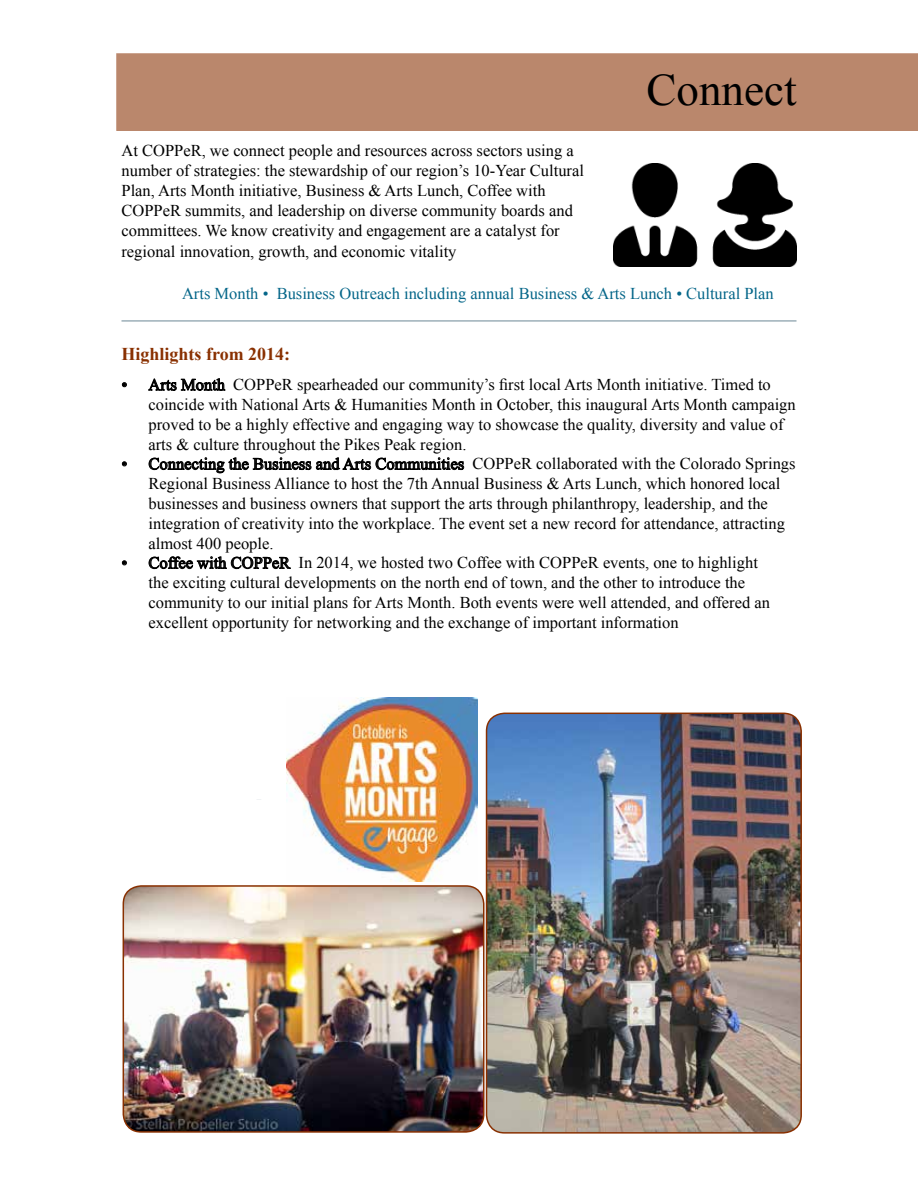
<style>
.page{position:relative;width:918px;height:1188px;background:#fff}
.page>*{position:absolute;margin:0;border:0;box-sizing:border-box;transform-origin:0 0}
.t1{font:45px "Times New Roman";color:#000}
.t2{font:700 18px "Times New Roman";color:#893001}
.t3{font:16.5px/19.8px "Times New Roman";color:#000}
.t4{font:16.5px "Times New Roman";color:#056689}
</style>
<div class="page">
<hr style="left:122px;top:321px;width:674px;height:1px;background:#6c8896">
<div style="left:116px;top:53px;width:802px;height:78px;background:#ba876c"></div>
<img style="left:613px;top:164px;width:183px;height:103px">
<svg style="left:122px;top:382px;width:5px;height:5px"></svg>
<svg style="left:148px;top:378px;width:77px;height:13px"></svg>
<svg style="left:122px;top:461px;width:5px;height:6px"></svg>
<svg style="left:148px;top:457px;width:316px;height:17px"></svg>
<svg style="left:122px;top:560px;width:5px;height:6px"></svg>
<svg style="left:148px;top:556px;width:143px;height:13px"></svg>
<img style="left:123px;top:886px;width:359px;height:246px">
<div style="left:123px;top:885px;width:362px;height:248px;border:2px solid #893001;border-radius:18px"></div>
<img style="left:487px;top:713px;width:314px;height:420px">
<div style="left:486px;top:713px;width:316px;height:421px;border:2px solid #893001;border-radius:18px"></div>
<img style="left:287px;top:698px;width:190px;height:183px">
<h1 class="t1" style="left:647px;top:59px;width:151px">Connect</h1>
<p class="t3" style="left:122px;top:141px;width:464px">At COPPeR, we connect people and resources across sectors using a number of strategies: the stewardship of our region’s 10-Year Cultural Plan, Arts Month initiative, Business &amp; Arts Lunch, Coffee with COPPeR summits, and leadership on diverse community boards and committees. We know creativity and engagement are a catalyst for</p>
<p class="t3" style="left:122px;top:242px;width:337px">regional innovation, growth, and economic vitality</p>
<p class="t4" style="left:182px;top:283px;width:593px">Arts Month • Business Outreach including annual Business &amp; Arts Lunch • Cultural Plan</p>
<p class="t2" style="left:122px;top:341px;width:170px">Highlights from 2014:</p>
<p class="t3" style="left:148px;top:374px;width:649px;text-indent:-27px">• Arts Month COPPeR spearheaded our community’s first local Arts Month initiative. Timed to coincide with National Arts &amp; Humanities Month in October, this inaugural Arts Month campaign proved to be a highly effective and engaging way to showcase the quality, diversity and value of arts &amp; culture throughout the Pikes Peak region.</p>
<p class="t3" style="left:148px;top:454px;width:649px;text-indent:-27px">• Connecting the Business and Arts Communities COPPeR collaborated with the Colorado Springs Regional Business Alliance to host the 7th Annual Business &amp; Arts Lunch, which honored local businesses and business owners that support the arts through philanthropy, leadership, and the integration of creativity into the workplace. The event set a new record for attendance, attracting almost 400 people.</p>
<p class="t3" style="left:148px;top:553px;width:623px;text-indent:-27px">• Coffee with COPPeR In 2014, we hosted two Coffee with COPPeR events, one to highlight the exciting cultural developments on the north end of town, and the other to introduce the community to our initial plans for Arts Month. Both events were well attended, and offered an excellent opportunity for networking and the exchange of important information</p>
</div>
